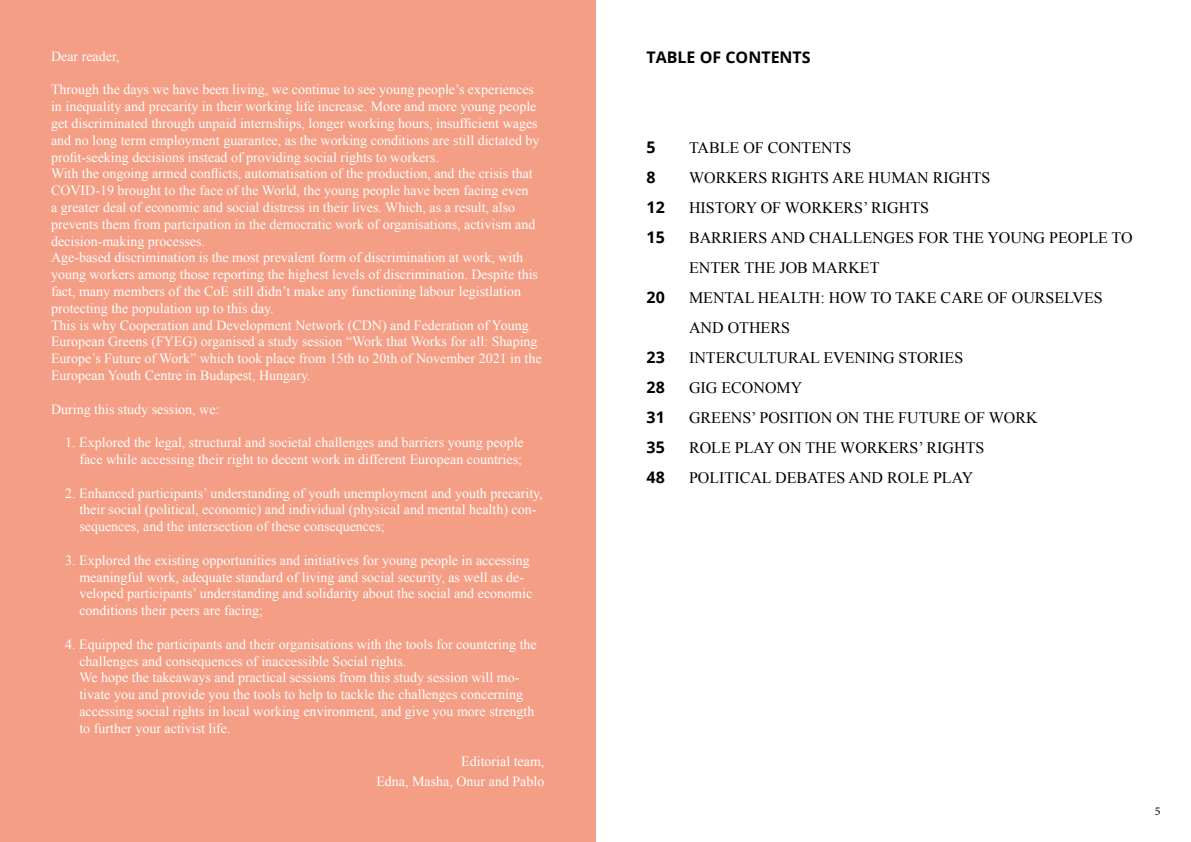
<style>
.page{position:relative;width:1191px;height:842px;background:#fff}
.page>*{position:absolute;margin:0;border:0;box-sizing:border-box;transform-origin:0 0}
.t1{font:16px/30px "Times New Roman";color:#000}
.t2{font:700 16px/30px "Open Sans";color:#000}
.t3{font:14px/16.8px "Times New Roman";color:#fff}
.t4{font:12px "Minion Pro";color:#000}
</style>
<div class="page">
<div style="left:0;top:0;width:595px;height:842px;background:#f49e85"></div>
<p class="t3" style="left:51px;top:47px;width:70px">Dear reader,</p>
<p class="t3" style="left:51px;top:81px;width:492px">Through the days we have been living, we continue to see young people’s experiences in inequality and precarity in their working life increase. More and more young people get discriminated through unpaid internships, longer working hours, insufficient wages and no long term employment guarantee, as the working conditions are still dictated by profit-seeking decisions instead of providing social rights to workers.<br>With the ongoing armed conflicts, automatisation of the production, and the crisis that COVID-19 brought to the face of the World, the young people have been facing even<br>a greater deal of economic and social distress in their lives. Which, as a result, also prevents them from partcipation in the democratic work of organisations, activism and decision-making processes.<br>Age-based discrimination is the most prevalent form of discrimination at work, with young workers among those reporting the highest levels of discrimination. Despite this fact, many members of the CoE still didn’t make any functioning labour legistlation protecting the population up to this day.<br>This is why Cooperation and Development Network (CDN) and Federation of Young European Greens (FYEG) organised a study session “Work that Works for all: Shaping Europe’s Future of Work” which took place from 15th to 20th of November 2021 in the European Youth Centre in Budapest, Hungary.</p>
<p class="t3" style="left:51px;top:400px;width:170px">During this study session, we:</p>
<p class="t3" style="left:65px;top:434px;width:460px;text-align:right">1. Explored the legal, structural and societal challenges and barriers young people face while accessing their right to decent work in different European countries;</p>
<p class="t3" style="left:79px;top:484px;width:465px;text-indent:-14px">2. Enhanced participants’ understanding of youth unemployment and youth precarity, their social (political, economic) and individual (physical and mental health) con&shy;sequences, and the intersection of these consequences;</p>
<p class="t3" style="left:79px;top:551px;width:454px;text-indent:-14px">3. Explored the existing opportunities and initiatives for young people in accessing meaningful work, adequate standard of living and social security, as well as de&shy;veloped participants’ understanding and solidarity about the social and economic conditions their peers are facing;</p>
<p class="t3" style="left:79px;top:635px;width:459px;text-indent:-14px">4. Equipped the participants and their organisations with the tools for countering the challenges and consequences of inaccessible Social rights.<br>We hope the takeaways and practical sessions from this study session will mo&shy;tivate you and provide you the tools to help to tackle the challenges concerning accessing social rights in local working environment, and give you more strength to further your activist life.</p>
<p class="t3" style="left:376px;top:752px;width:169px;line-height:19.2px;text-align:right">Editorial team,<br>Edna, Masha, Onur and Pablo</p>
<p class="t2" style="left:646px;top:42px;width:166px">TABLE OF CONTENTS</p>
<p class="t2" style="left:646px;top:132px;width:20px">5<br>8<br>12<br>15</p>
<p class="t2" style="left:646px;top:282px;width:20px">20</p>
<p class="t2" style="left:646px;top:342px;width:20px;text-align:justify">23<br>28<br>31<br>35<br>48</p>
<p class="t1" style="left:689px;top:133px;width:445px">TABLE OF CONTENTS<br>WORKERS RIGHTS ARE HUMAN RIGHTS<br>HISTORY OF WORKERS’ RIGHTS<br>BARRIERS AND CHALLENGES FOR THE YOUNG PEOPLE TO<br>ENTER THE JOB MARKET<br>MENTAL HEALTH: HOW TO TAKE CARE OF OURSELVES<br>AND OTHERS<br>INTERCULTURAL EVENING STORIES<br>GIG ECONOMY<br>GREENS’ POSITION ON THE FUTURE OF WORK<br>ROLE PLAY ON THE WORKERS’ RIGHTS<br>POLITICAL DEBATES AND ROLE PLAY</p>
<p class="t4" style="left:1155px;top:803px;width:7px">5</p>
</div>
